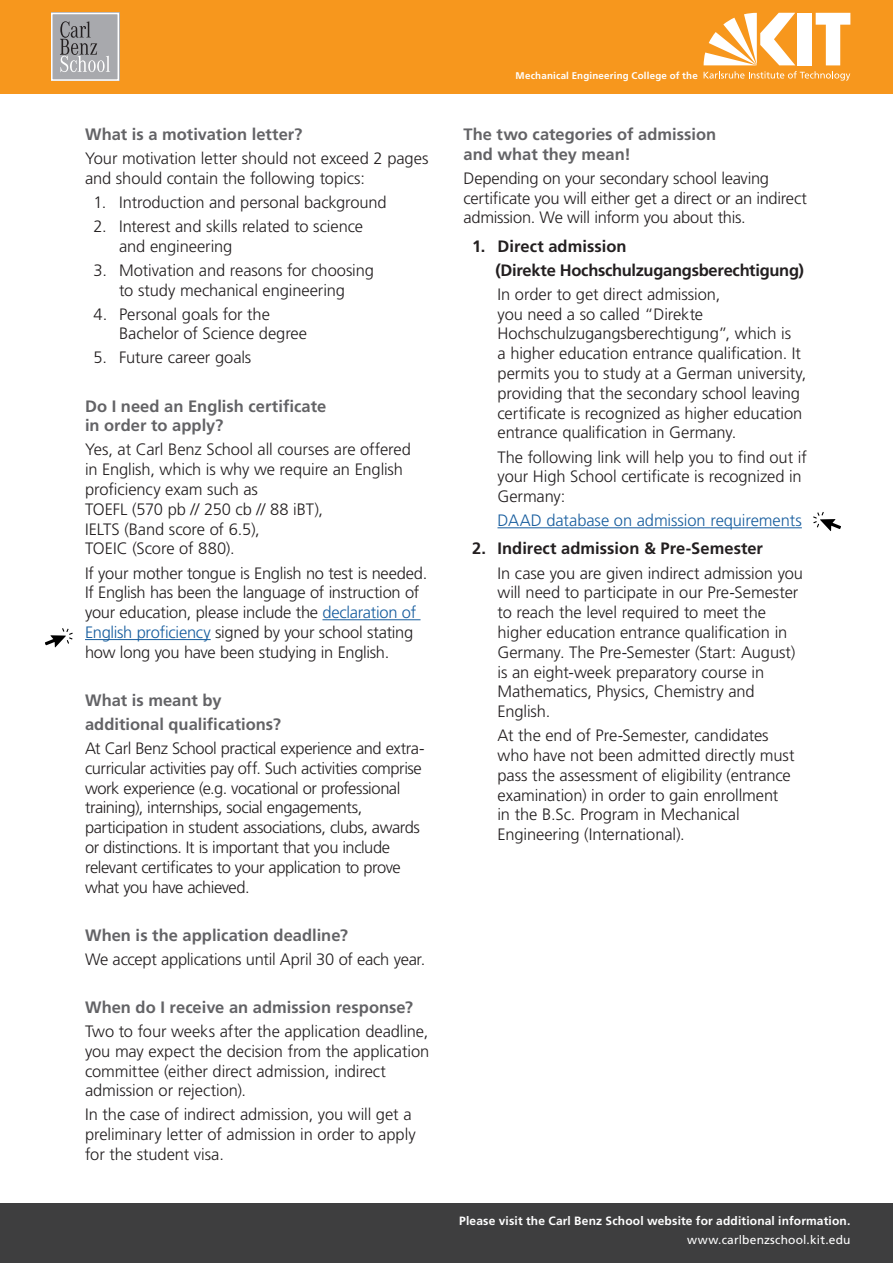
<style>
.page{position:relative;width:893px;height:1263px;background:#fff}
.page>*{position:absolute;margin:0;border:0;box-sizing:border-box;transform-origin:0 0}
.Fließtext{font:300 16.5px/19.8px "Frutiger LT Std";letter-spacing:-.01em;color:#231f20}
.Fragen{font:700 16.5px/19.8px "Frutiger LT Std";color:#636366}
.Fließtext-2{font:700 16.5px "Frutiger LT Std";letter-spacing:-.005em;color:#231f20}
.Fließtext-3{font:300 16.5px "Frutiger LT Std";letter-spacing:-.005em;color:#175d9e}
.Fließtext-4{font:700 16.5px "Frutiger LT Std";color:#636366}
.t1{font:700 12px "Frutiger LT Std";letter-spacing:.015em;color:#fff}
.t2{font:12px "Frutiger LT Std";letter-spacing:.015em;color:#fff}
.t3{font:700 9.75px "Frutiger LT Std";letter-spacing:.02em;color:#fff}
.s1{color:#175d9e}
</style>
<div class="page">
<div style="left:0;top:0;width:893px;height:94px;background:#f7971d"></div>
<div style="left:51px;top:13px;width:68px;height:68px;background:#a8a9ad"></div>
<svg style="left:60px;top:21px;width:50px;height:51px"></svg>
<div style="left:51px;top:13px;width:68px;height:68px;border:2px solid #fff"></div>
<div style="left:0;top:1203px;width:893px;height:60px;background:#3e3e3f"></div>
<div style="left:798px;top:13px;width:14px;height:52px;background:#fff"></div>
<svg style="left:816px;top:13px;width:34px;height:52px"></svg>
<svg style="left:704px;top:13px;width:91px;height:52px"></svg>
<svg style="left:704px;top:71px;width:146px;height:10px"></svg>
<hr style="left:322px;top:619px;width:99px;height:1px;background:#175d9e">
<hr style="left:85px;top:639px;width:126px;height:1px;background:#175d9e">
<hr style="left:497px;top:527px;width:305px;height:1px;background:#175d9e">
<svg style="left:813px;top:512px;width:28px;height:19px"></svg>
<svg style="left:45px;top:628px;width:28px;height:19px"></svg>
<p class="Fragen" style="left:85px;top:124px;width:219px">What is a motivation letter?</p>
<p class="Fließtext" style="left:85px;top:149px;width:345px">Your motivation letter should not exceed 2 pages and should contain the following topics:</p>
<p class="Fließtext" style="left:94px;top:192px;width:295px">1. Introduction and personal background</p>
<p class="Fließtext" style="left:119px;top:217px;width:246px;text-indent:-26px">2. Interest and skills related to science and engineering</p>
<p class="Fließtext" style="left:94px;top:260px;width:282px;text-align:center">3. Motivation and reasons for choosing to study mechanical engineering</p>
<p class="Fließtext" style="left:119px;top:304px;width:190px;text-indent:-26px">4. Personal goals for the<br>Bachelor of Science degree</p>
<p class="Fließtext" style="left:94px;top:348px;width:159px">5. Future career goals</p>
<p class="Fragen" style="left:85px;top:396px;width:243px">Do I need an English certificate in order to apply?</p>
<p class="Fließtext" style="left:85px;top:440px;width:327px">Yes, at Carl Benz School all courses are offered in English, which is why we require an English proficiency exam such as<br>TOEFL (570 pb // 250 cb // 88 iBT),<br>IELTS (Band score of 6.5),<br>TOEIC (Score of 880).</p>
<p class="Fließtext" style="left:85px;top:563px;width:344px">If your mother tongue is English no test is needed.<br>If English has been the language of instruction of your education, please include the <span class="s1">declaration of English proficiency</span> signed by your school stating how long you have been studying in English.</p>
<p class="Fragen" style="left:85px;top:690px;width:138px">What is meant by</p>
<p class="Fragen" style="left:85px;top:714px;width:197px">additional qualifications?</p>
<p class="Fließtext" style="left:85px;top:739px;width:341px">At Carl Benz School practical experience and extra&shy;curricular activities pay off. Such activities comprise work experience (e.g. vocational or professional training), internships, social engagements, participation in student associations, clubs, awards or distinctions. It is important that you include relevant certificates to your application to prove what you have achieved.</p>
<p class="Fragen" style="left:85px;top:925px;width:264px">When is the application deadline?</p>
<p class="Fließtext" style="left:85px;top:949px;width:342px">We accept applications until April 30 of each year.</p>
<p class="Fließtext-4" style="left:85px;top:997px;width:330px">When do I receive an admission response?</p>
<p class="Fließtext" style="left:85px;top:1021px;width:346px">Two to four weeks after the application deadline, you may expect the decision from the application committee (either direct admission, indirect admission or rejection).</p>
<p class="Fließtext" style="left:85px;top:1105px;width:332px">In the case of indirect admission, you will get a preliminary letter of admission in order to apply for the student visa.</p>
<p class="t3" style="left:516px;top:69px;width:184px">Mechanical Engineering College of the</p>
<p class="Fragen" style="left:463px;top:124px;width:254px">The two categories of admission and what they mean!</p>
<p class="Fließtext" style="left:463px;top:168px;width:345px">Depending on your secondary school leaving certificate you will either get a direct or an indirect admission. We will inform you about this.</p>
<p class="Fließtext-2" style="left:472px;top:236px;width:156px">1. Direct admission</p>
<p class="Fließtext-2" style="left:496px;top:260px;width:310px">(Direkte Hochschulzugangsberechtigung)</p>
<p class="Fließtext" style="left:497px;top:284px;width:310px">In order to get direct admission,<br>you need a so called “Direkte Hochschulzugangsberechtigung”, which is<br>a higher education entrance qualification. It permits you to study at a German university, providing that the secondary school leaving certificate is recognized as higher education entrance qualification in Germany.</p>
<p class="Fließtext" style="left:497px;top:447px;width:311px">The following link will help you to find out if your High School certificate is recognized in<br>Germany:</p>
<p class="Fließtext-3" style="left:497px;top:511px;width:306px">DAAD database on admission requirements</p>
<p class="Fließtext-2" style="left:472px;top:539px;width:293px">2. Indirect admission &amp; Pre-Semester</p>
<p class="Fließtext" style="left:497px;top:563px;width:307px">In case you are given indirect admission you will need to participate in our Pre-Semester to reach the level required to meet the higher education entrance qualification in Germany. The Pre-Semester (Start: August) is an eight-week preparatory course in Mathematics, Physics, Chemistry and English.</p>
<p class="Fließtext" style="left:497px;top:726px;width:299px">At the end of Pre-Semester, candidates who have not been admitted directly must pass the assessment of eligibility (entrance examination) in order to gain enrollment in the B.Sc. Program in Mechanical Engineering (International).</p>
<p class="t1" style="left:459px;top:1214px;width:393px">Please visit the Carl Benz School website for additional information.</p>
<p class="t2" style="left:687px;top:1232px;width:165px">www.carlbenzschool.kit.edu</p>
</div>
